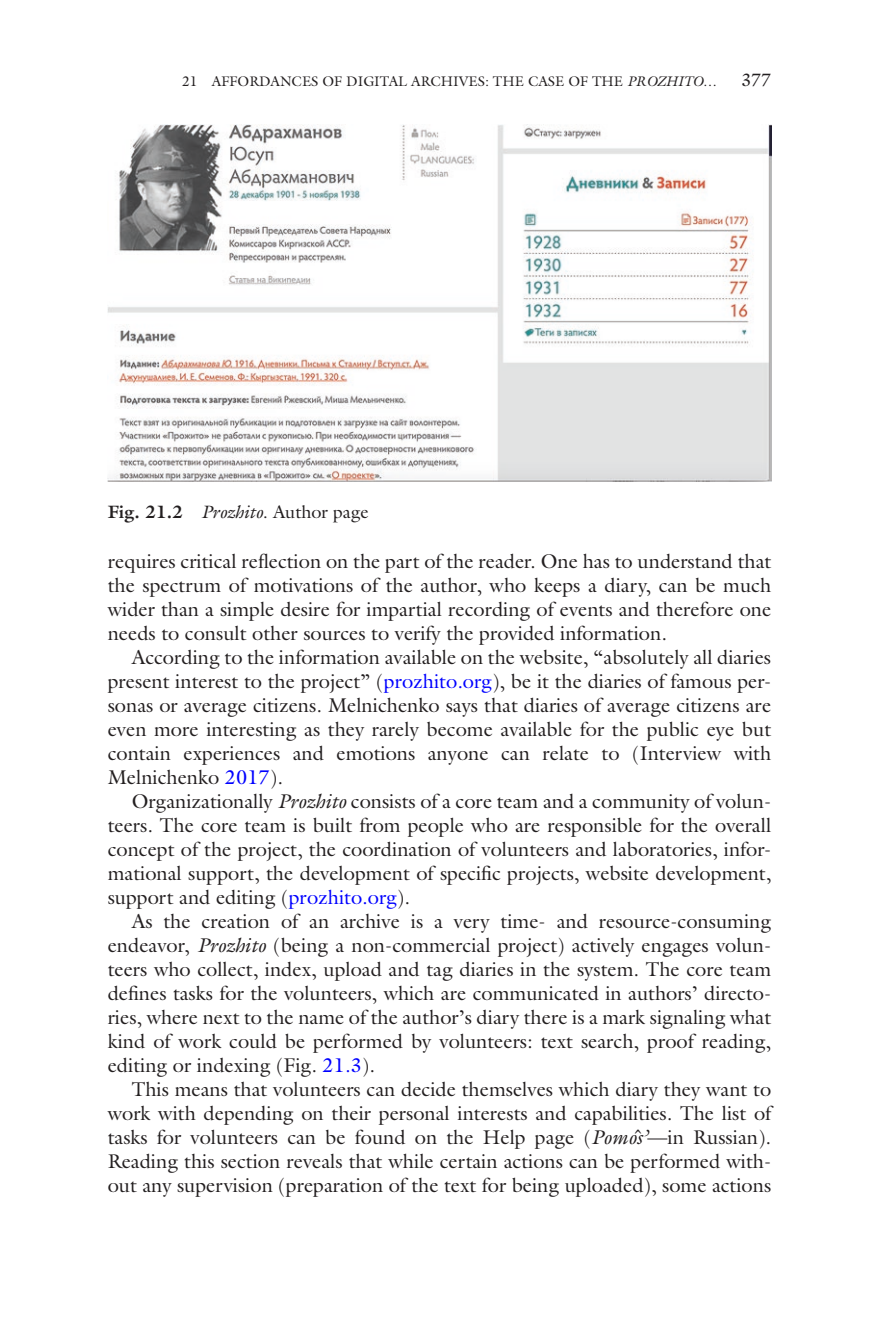
<style>
.page{position:relative;width:879px;height:1333px;background:#fff}
.page>*{position:absolute;margin:0;border:0;box-sizing:border-box;transform-origin:0 0}
.Text{font:20px/24px "Galliard Std";color:#231f20;text-align:justify}
.t1{font:18px "Galliard Std";color:#231f20}
.t2{font:14px "Galliard Std";color:#231f20}
.s1{font-style:italic}
.s2{font-weight:700}
.s3{color:#00f}
.s4{font-family:"Gentium Plus"}
</style>
<div class="page">
<img style="left:108px;top:125px;width:663px;height:356px">
<p class="t2" style="left:182px;top:72px;width:536px">21 AFFORDANCES OF DIGITAL ARCHIVES: THE CASE OF THE <span class="s1">PROZHITO</span>…</p>
<p class="t1" style="left:741px;top:69px;width:32px">377</p>
<p class="t1" style="left:108px;top:500px;width:262px"><span class="s2">Fig. 21.2</span> <span class="s1">Prozhito</span>. Author page</p>
<p class="Text" style="left:108px;top:549px;width:665px">requires critical reflection on the part of the reader. One has to understand that the spectrum of motivations of the author, who keeps a diary, can be much wider than a simple desire for impartial recording of events and therefore one needs to consult other sources to verify the provided information.</p>
<p class="Text" style="left:108px;top:645px;width:665px;text-indent:24px">According to the information available on the website, “absolutely all diaries present interest to the project” (<span class="s3">prozhito.org</span>), be it the diaries of famous per&shy;sonas or average citizens. Melnichenko says that diaries of average citizens are even more interesting as they rarely become available for the public eye but contain experiences and emotions anyone can relate to (Interview with Melnichenko <span class="s3">2017</span>).</p>
<p class="Text" style="left:108px;top:789px;width:665px;text-indent:24px">Organizationally <span class="s1">Prozhito</span> consists of a core team and a community of volun&shy;teers. The core team is built from people who are responsible for the overall concept of the project, the coordination of volunteers and laboratories, infor&shy;mational support, the development of specific projects, website development, support and editing (<span class="s3">prozhito.org</span>).</p>
<p class="Text" style="left:108px;top:909px;width:665px;text-indent:24px">As the creation of an archive is a very time- and resource-consuming endeavor, <span class="s1">Prozhito</span> (being a non-commercial project) actively engages volun&shy;teers who collect, index, upload and tag diaries in the system. The core team defines tasks for the volunteers, which are communicated in authors’ directo&shy;ries, where next to the name of the author’s diary there is a mark signaling what kind of work could be performed by volunteers: text search, proof reading, editing or indexing (Fig. <span class="s3">21.3</span>).</p>
<p class="Text" style="left:108px;top:1077px;width:665px;text-indent:24px">This means that volunteers can decide themselves which diary they want to work with depending on their personal interests and capabilities. The list of tasks for volunteers can be found on the Help page (<span class="s1">Pomos’</span><span class="s4">̂</span>—in Russian).<br>Reading this section reveals that while certain actions can be performed with&shy;out any supervision (preparation of the text for being uploaded), some actions</p>
</div>
